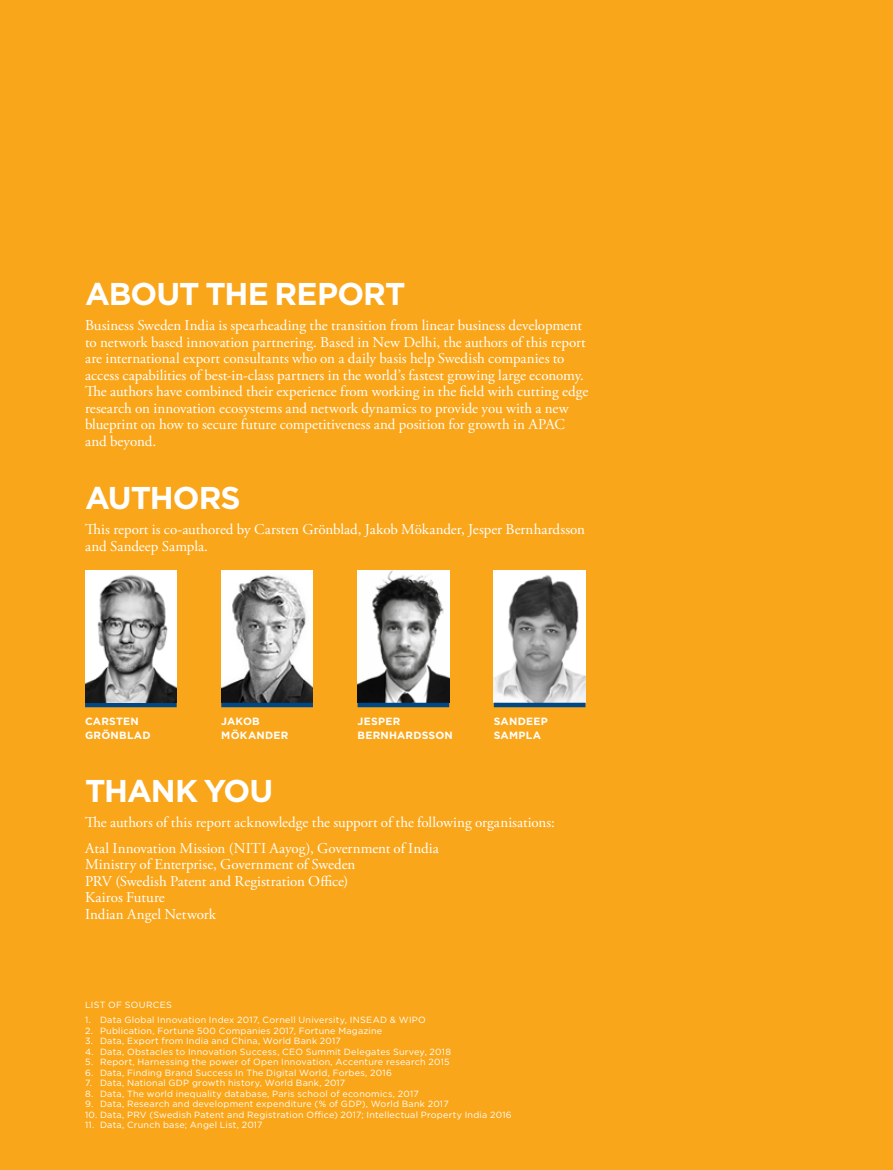
<style>
.page{position:relative;width:893px;height:1170px;background:#fff}
.page>*{position:absolute;margin:0;border:0;box-sizing:border-box;transform-origin:0 0}
.t1{font:700 31.5px "Gotham";letter-spacing:-.03em;color:#fff}
.t2{font:15px/16.5px "Adobe Garamond Pro";color:#fff}
.t3{font:700 10.5px/13.6px "Gotham";letter-spacing:.02em;color:#fff}
.t4{font:9px "Gotham";letter-spacing:.025em;color:#fff}
</style>
<div class="page">
<div style="left:0;top:0;width:893px;height:1169px;background:#faa61a"></div>
<img style="left:494px;top:570px;width:91px;height:132px">
<div style="left:494px;top:702px;width:91px;height:5px;background:#004785"></div>
<img style="left:358px;top:570px;width:91px;height:132px">
<div style="left:358px;top:702px;width:91px;height:5px;background:#004785"></div>
<img style="left:221px;top:570px;width:92px;height:132px">
<div style="left:221px;top:702px;width:92px;height:5px;background:#004785"></div>
<div style="left:85px;top:702px;width:92px;height:5px;background:#004785"></div>
<img style="left:85px;top:570px;width:92px;height:132px">
<h1 class="t1" style="left:85px;top:273px;width:322px">ABOUT THE REPORT</h1>
<p class="t2" style="left:85px;top:318px;width:505px">Business Sweden India is spearheading the transition from linear business development to network based innovation partnering. Based in New Delhi, the authors of this report are international export consultants who on a daily basis help Swedish companies to access capabilities of best-in-class partners in the world’s fastest growing large economy.<br>The authors have combined their experience from working in the field with cutting edge research on innovation ecosystems and network dynamics to provide you with a new blueprint on how to secure future competitiveness and position for growth in APAC and beyond.</p>
<h1 class="t1" style="left:85px;top:477px;width:157px">AUTHORS</h1>
<p class="t2" style="left:85px;top:521px;width:502px">This report is co-authored by Carsten Grönblad, Jakob Mökander, Jesper Bernhardsson and Sandeep Sampla.</p>
<p class="t3" style="left:85px;top:714px;width:67px">CARSTEN<br>GRÖNBLAD</p>
<p class="t3" style="left:221px;top:714px;width:69px">JAKOB<br>MÖKANDER</p>
<p class="t3" style="left:358px;top:714px;width:97px">JESPER<br>BERNHARDSSON</p>
<p class="t3" style="left:494px;top:714px;width:56px">SANDEEP<br>SAMPLA</p>
<h1 class="t1" style="left:85px;top:770px;width:190px">THANK YOU</h1>
<p class="t2" style="left:85px;top:810px;width:471px;line-height:25.5px">The authors of this report acknowledge the support of the following organisations:<br>Atal Innovation Mission (NITI Aayog), Government of India</p>
<p class="t2" style="left:85px;top:856px;width:272px">Ministry of Enterprise, Government of Sweden<br>PRV (Swedish Patent and Registration Office)<br>Kairos Future<br>Indian Angel Network</p>
<p class="t4" style="left:85px;top:999px;width:88px">LIST OF SOURCES</p>
<p class="t4" style="left:85px;top:1014px;width:342px">1. Data Global Innovation Index 2017, Cornell University, INSEAD &amp; WIPO</p>
<p class="t4" style="left:85px;top:1024px;width:299px">2. Publication, Fortune 500 Companies 2017, Fortune Magazine</p>
<p class="t4" style="left:85px;top:1035px;width:257px">3. Data, Export from India and China, World Bank 2017</p>
<p class="t4" style="left:85px;top:1045px;width:368px">4. Data, Obstacles to Innovation Success, CEO Summit Delegates Survey, 2018</p>
<p class="t4" style="left:85px;top:1056px;width:366px">5. Report, Harnessing the power of Open Innovation, Accenture research 2015</p>
<p class="t4" style="left:85px;top:1066px;width:308px">6. Data, Finding Brand Success In The Digital World, Forbes, 2016</p>
<p class="t4" style="left:85px;top:1077px;width:262px">7. Data, National GDP growth history, World Bank, 2017</p>
<p class="t4" style="left:85px;top:1087px;width:335px">8. Data, The world inequality database, Paris school of economics, 2017</p>
<p class="t4" style="left:85px;top:1098px;width:365px">9. Data, Research and development expenditure (% of GDP), World Bank 2017</p>
<p class="t4" style="left:85px;top:1108px;width:428px">10. Data, PRV (Swedish Patent and Registration Office) 2017; Intellectual Property India 2016</p>
<p class="t4" style="left:85px;top:1119px;width:179px">11. Data, Crunch base; Angel List, 2017</p>
</div>
